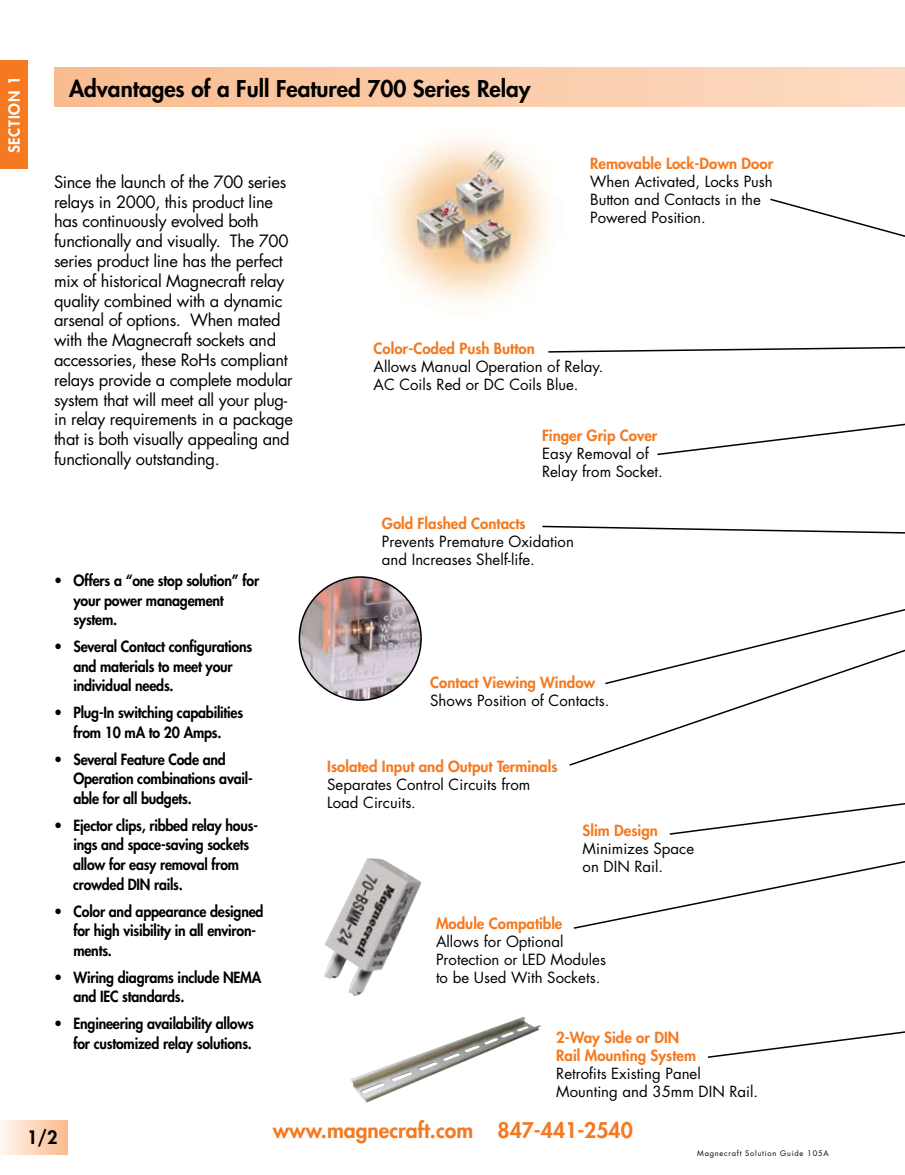
<style>
.page{position:relative;width:905px;height:1175px;background:#fff}
.page>*{position:absolute;margin:0;border:0;box-sizing:border-box;transform-origin:0 0}
.t1{font:800 22.5px "Futura Std";color:#000}
.t2{font:800 21px "Futura Std";color:#f47920}
.t3{font:800 18px "Futura Std";color:#000}
.t4{font:16.5px/19.8px "Futura Std";letter-spacing:-.02em;color:#000}
.t5{font:800 15px/19.5px "Futura Std";letter-spacing:-.015em;color:#000;scale:.94 1}
.t6{font:15px/18px "Futura Std";color:#000}
.t7{font:800 15px/18px "Futura Std";color:#f47920}
.t8{font:800 15px "Futura Std";letter-spacing:.05em;color:#fff}
.t9{font:7.5px "Futura Std";letter-spacing:.1em;color:#000}
</style>
<div class="page">
<div style="left:54px;top:68px;width:850px;height:39px;background:linear-gradient(to right,#f9bc8f,#fddbc2)"></div>
<div style="left:0;top:61px;width:27px;height:108px;background:#f47920"></div>
<div style="left:0;top:1120px;width:68px;height:34px;background:linear-gradient(to right,#fff8f1,#f9bb8f)"></div>
<hr style="left:904px;top:68px;width:1px;height:39px;background:#fddbc2">
<svg style="left:542px;top:198px;width:362px;height:860px"></svg>
<img style="left:385px;top:140px;width:184px;height:174px">
<img style="left:324px;top:858px;width:98px;height:138px">
<img style="left:301px;top:577px;width:120px;height:123px">
<div style="left:298px;top:576px;width:124px;height:125px;border:2px solid #000;border-radius:50%"></div>
<img style="left:351px;top:1016px;width:190px;height:87px">
<p class="t8" style="left:5px;top:153px;width:78px;rotate:-90deg">SECTION 1</p>
<h1 class="t1" style="left:69px;top:74px;width:463px">Advantages of a Full Featured 700 Series Relay</h1>
<p class="t4" style="left:54px;top:172px;width:240px">Since the launch of the 700 series relays in 2000, this product line has continuously evolved both functionally and visually. The 700 series product line has the perfect mix of historical Magnecraft relay quality combined with a dynamic arsenal of options. When mated with the Magnecraft sockets and accessories, these RoHs compliant relays provide a complete modular system that will meet all your plug&shy;in relay requirements in a package that is both visually appealing and functionally outstanding.</p>
<p class="t7" style="left:590px;top:154px;width:184px">Removable Lock-Down Door</p>
<p class="t6" style="left:590px;top:172px;width:184px">When Activated, Locks Push<br>Button and Contacts in the<br>Powered Position.</p>
<p class="t7" style="left:373px;top:340px;width:163px">Color-Coded Push Button</p>
<p class="t6" style="left:373px;top:358px;width:231px">Allows Manual Operation of Relay.<br>AC Coils Red or DC Coils Blue.</p>
<p class="t7" style="left:542px;top:426px;width:117px">Finger Grip Cover</p>
<p class="t6" style="left:542px;top:445px;width:122px">Easy Removal of<br>Relay from Socket.</p>
<p class="t5" style="left:73px;top:571px;width:199px;text-indent:-19px">• Offers a “one stop solution” for your power management system.</p>
<p class="t5" style="left:73px;top:637px;width:192px;text-indent:-19px">• Several Contact configurations and materials to meet your individual needs.</p>
<p class="t5" style="left:54px;top:703px;width:203px;text-align:center">• Plug-In switching capabilities from 10 mA to 20 Amps.</p>
<p class="t5" style="left:73px;top:749px;width:192px;text-indent:-19px">• Several Feature Code and<br>Operation combinations avail&shy;able for all budgets.</p>
<p class="t5" style="left:73px;top:815px;width:198px;text-indent:-19px">• Ejector clips, ribbed relay hous&shy;ings and space-saving sockets allow for easy removal from crowded DIN rails.</p>
<p class="t5" style="left:73px;top:901px;width:204px;text-indent:-19px">• Color and appearance designed for high visibility in all environ&shy;ments.</p>
<p class="t5" style="left:73px;top:967px;width:201px;text-indent:-19px">• Wiring diagrams include NEMA and IEC standards.</p>
<p class="t5" style="left:54px;top:1013px;width:214px;text-align:right">• Engineering availability allows for customized relay solutions.</p>
<p class="t3" style="left:27px;top:1125px;width:32px">1/2</p>
<p class="t7" style="left:382px;top:515px;width:145px">Gold Flashed Contacts</p>
<p class="t6" style="left:382px;top:533px;width:193px">Prevents Premature Oxidation and Increases Shelf-life.</p>
<p class="t7" style="left:430px;top:673px;width:166px">Contact Viewing Window</p>
<p class="t6" style="left:430px;top:691px;width:180px">Shows Position of Contacts.</p>
<p class="t7" style="left:327px;top:757px;width:232px">Isolated Input and Output Terminals</p>
<p class="t6" style="left:327px;top:776px;width:205px">Separates Control Circuits from<br>Load Circuits.</p>
<p class="t7" style="left:582px;top:821px;width:77px">Slim Design</p>
<p class="t6" style="left:582px;top:839px;width:113px">Minimizes Space on DIN Rail.</p>
<p class="t7" style="left:436px;top:914px;width:128px">Module Compatible</p>
<p class="t6" style="left:436px;top:932px;width:171px">Allows for Optional<br>Protection or LED Modules to be Used With Sockets.</p>
<p class="t7" style="left:556px;top:1028px;width:141px">2-Way Side or DIN<br>Rail Mounting System</p>
<p class="t6" style="left:556px;top:1064px;width:203px">Retrofits Existing Panel<br>Mounting and 35mm DIN Rail.</p>
<h2 class="t2" style="left:273px;top:1117px;width:361px">www.magnecraft.com 847-441-2540</h2>
<p class="t9" style="left:697px;top:1148px;width:133px">Magnecraft Solution Guide 105A</p>
</div>
